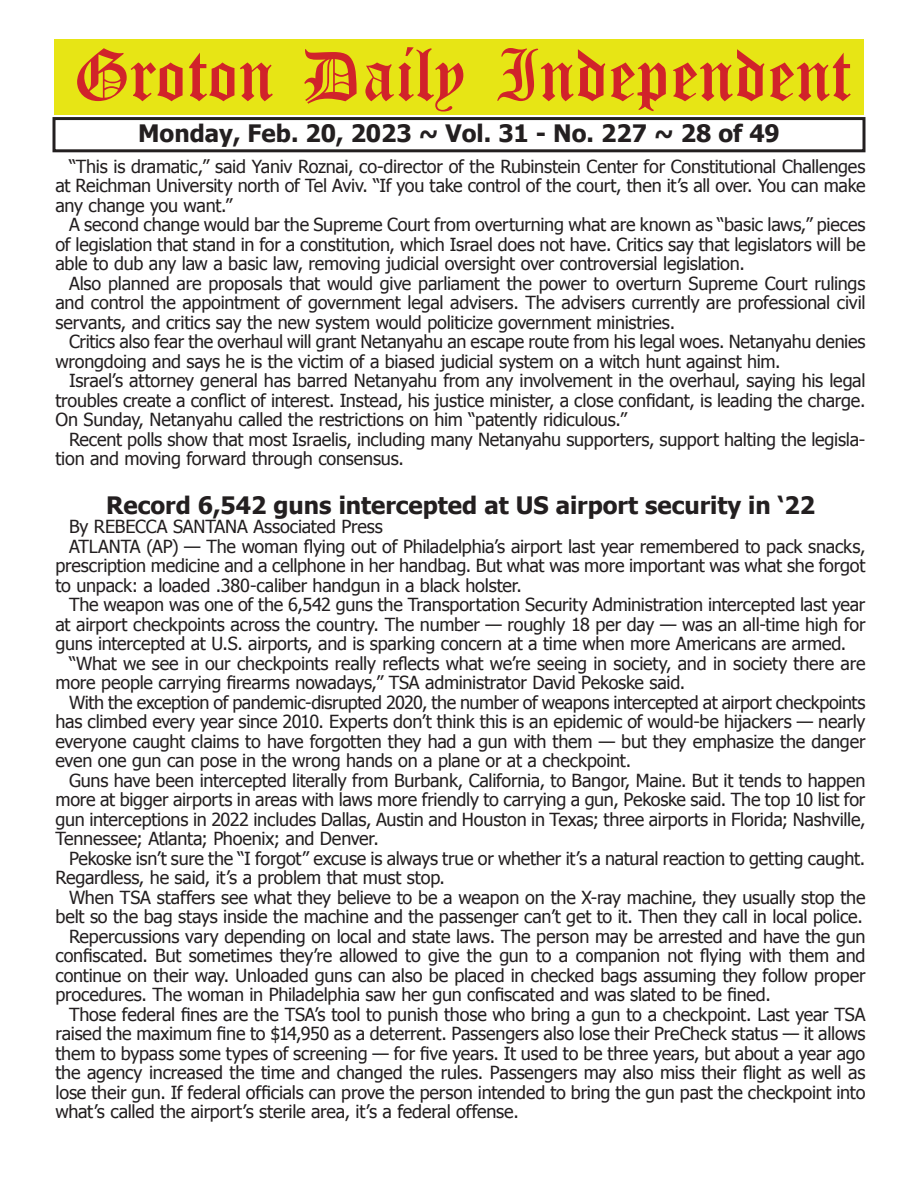
<style>
.page{position:relative;width:918px;height:1188px;background:#fff}
.page>*{position:absolute;margin:0;border:0;box-sizing:border-box;transform-origin:0 0}
.t1{font:54px "Old English Five";color:#d1232a}
.t2{font:700 24px "Tahoma";color:#231f20}
.t3{font:18px/19.5px "Tahoma";letter-spacing:-.015em;color:#231f20;text-align:justify}
</style>
<div class="page">
<div style="left:52px;top:117px;width:814px;height:35px;border:3px solid #231f20"></div>
<div style="left:54px;top:40px;width:810px;height:75px;background:#e7e515"></div>
<h1 class="t1" style="left:73px;top:50px;width:779px">Groton Daily Independent</h1>
<h2 class="t2" style="left:138px;top:116px;width:643px">Monday, Feb. 20, 2023 ~ Vol. 31 - No. 227 ~ 28 of 49</h2>
<p class="t3" style="left:56px;top:156px;width:812px;text-indent:14px">“This is dramatic,” said Yaniv Roznai, co-director of the Rubinstein Center for Constitutional Challenges at Reichman University north of Tel Aviv. “If you take control of the court, then it’s all over. You can make any change you want.”</p>
<p class="t3" style="left:56px;top:214px;width:812px;text-indent:14px">A second change would bar the Supreme Court from overturning what are known as “basic laws,” pieces of legislation that stand in for a constitution, which Israel does not have. Critics say that legislators will be able to dub any law a basic law, removing judicial oversight over controversial legislation.</p>
<p class="t3" style="left:56px;top:273px;width:812px;text-indent:14px">Also planned are proposals that would give parliament the power to overturn Supreme Court rulings and control the appointment of government legal advisers. The advisers currently are professional civil servants, and critics say the new system would politicize government ministries.</p>
<p class="t3" style="left:56px;top:331px;width:812px;text-indent:14px">Critics also fear the overhaul will grant Netanyahu an escape route from his legal woes. Netanyahu denies wrongdoing and says he is the victim of a biased judicial system on a witch hunt against him.</p>
<p class="t3" style="left:56px;top:370px;width:812px;text-indent:14px">Israel’s attorney general has barred Netanyahu from any involvement in the overhaul, saying his legal troubles create a conflict of interest. Instead, his justice minister, a close confidant, is leading the charge.<br>On Sunday, Netanyahu called the restrictions on him “patently ridiculous.”</p>
<p class="t3" style="left:56px;top:429px;width:812px;text-indent:14px">Recent polls show that most Israelis, including many Netanyahu supporters, support halting the legisla&shy;tion and moving forward through consensus.</p>
<h2 class="t2" style="left:106px;top:488px;width:710px">Record 6,542 guns intercepted at US airport security in ‘22</h2>
<p class="t3" style="left:69px;top:516px;width:315px">By REBECCA SANTANA Associated Press</p>
<p class="t3" style="left:69px;top:536px;width:798px">ATLANTA (AP) — The woman flying out of Philadelphia’s airport last year remembered to pack snacks,</p>
<p class="t3" style="left:56px;top:555px;width:811px">prescription medicine and a cellphone in her handbag. But what was more important was what she forgot</p>
<p class="t3" style="left:56px;top:575px;width:468px">to unpack: a loaded .380-caliber handgun in a black holster.</p>
<p class="t3" style="left:69px;top:594px;width:798px">The weapon was one of the 6,542 guns the Transportation Security Administration intercepted last year</p>
<p class="t3" style="left:56px;top:614px;width:812px">at airport checkpoints across the country. The number — roughly 18 per day — was an all-time high for</p>
<p class="t3" style="left:56px;top:633px;width:792px">guns intercepted at U.S. airports, and is sparking concern at a time when more Americans are armed.</p>
<p class="t3" style="left:69px;top:653px;width:798px">“What we see in our checkpoints really reflects what we’re seeing in society, and in society there are</p>
<p class="t3" style="left:56px;top:672px;width:631px">more people carrying firearms nowadays,” TSA administrator David Pekoske said.</p>
<p class="t3" style="left:69px;top:692px;width:798px">With the exception of pandemic-disrupted 2020, the number of weapons intercepted at airport checkpoints</p>
<p class="t3" style="left:56px;top:711px;width:812px">has climbed every year since 2010. Experts don’t think this is an epidemic of would-be hijackers — nearly</p>
<p class="t3" style="left:56px;top:731px;width:812px">everyone caught claims to have forgotten they had a gun with them — but they emphasize the danger</p>
<p class="t3" style="left:56px;top:750px;width:577px">even one gun can pose in the wrong hands on a plane or at a checkpoint.</p>
<p class="t3" style="left:69px;top:770px;width:798px">Guns have been intercepted literally from Burbank, California, to Bangor, Maine. But it tends to happen</p>
<p class="t3" style="left:56px;top:789px;width:811px">more at bigger airports in areas with laws more friendly to carrying a gun, Pekoske said. The top 10 list for</p>
<p class="t3" style="left:56px;top:809px;width:812px">gun interceptions in 2022 includes Dallas, Austin and Houston in Texas; three airports in Florida; Nashville,</p>
<p class="t3" style="left:56px;top:828px;width:325px">Tennessee; Atlanta; Phoenix; and Denver.</p>
<p class="t3" style="left:69px;top:848px;width:798px">Pekoske isn’t sure the “I forgot” excuse is always true or whether it’s a natural reaction to getting caught.</p>
<p class="t3" style="left:56px;top:867px;width:391px">Regardless, he said, it’s a problem that must stop.</p>
<p class="t3" style="left:69px;top:887px;width:798px">When TSA staffers see what they believe to be a weapon on the X-ray machine, they usually stop the</p>
<p class="t3" style="left:56px;top:906px;width:809px">belt so the bag stays inside the machine and the passenger can’t get to it. Then they call in local police.</p>
<p class="t3" style="left:69px;top:926px;width:798px">Repercussions vary depending on local and state laws. The person may be arrested and have the gun</p>
<p class="t3" style="left:56px;top:945px;width:812px">confiscated. But sometimes they’re allowed to give the gun to a companion not flying with them and</p>
<p class="t3" style="left:56px;top:965px;width:812px">continue on their way. Unloaded guns can also be placed in checked bags assuming they follow proper</p>
<p class="t3" style="left:56px;top:984px;width:717px">procedures. The woman in Philadelphia saw her gun confiscated and was slated to be fined.</p>
<p class="t3" style="left:69px;top:1004px;width:798px">Those federal fines are the TSA’s tool to punish those who bring a gun to a checkpoint. Last year TSA</p>
<p class="t3" style="left:56px;top:1023px;width:811px">raised the maximum fine to $14,950 as a deterrent. Passengers also lose their PreCheck status — it allows</p>
<p class="t3" style="left:56px;top:1043px;width:811px">them to bypass some types of screening — for five years. It used to be three years, but about a year ago</p>
<p class="t3" style="left:56px;top:1062px;width:811px">the agency increased the time and changed the rules. Passengers may also miss their flight as well as</p>
<p class="t3" style="left:56px;top:1081px;width:811px">lose their gun. If federal officials can prove the person intended to bring the gun past the checkpoint into</p>
<p class="t3" style="left:56px;top:1101px;width:465px">what’s called the airport’s sterile area, it’s a federal offense.</p>
</div>
